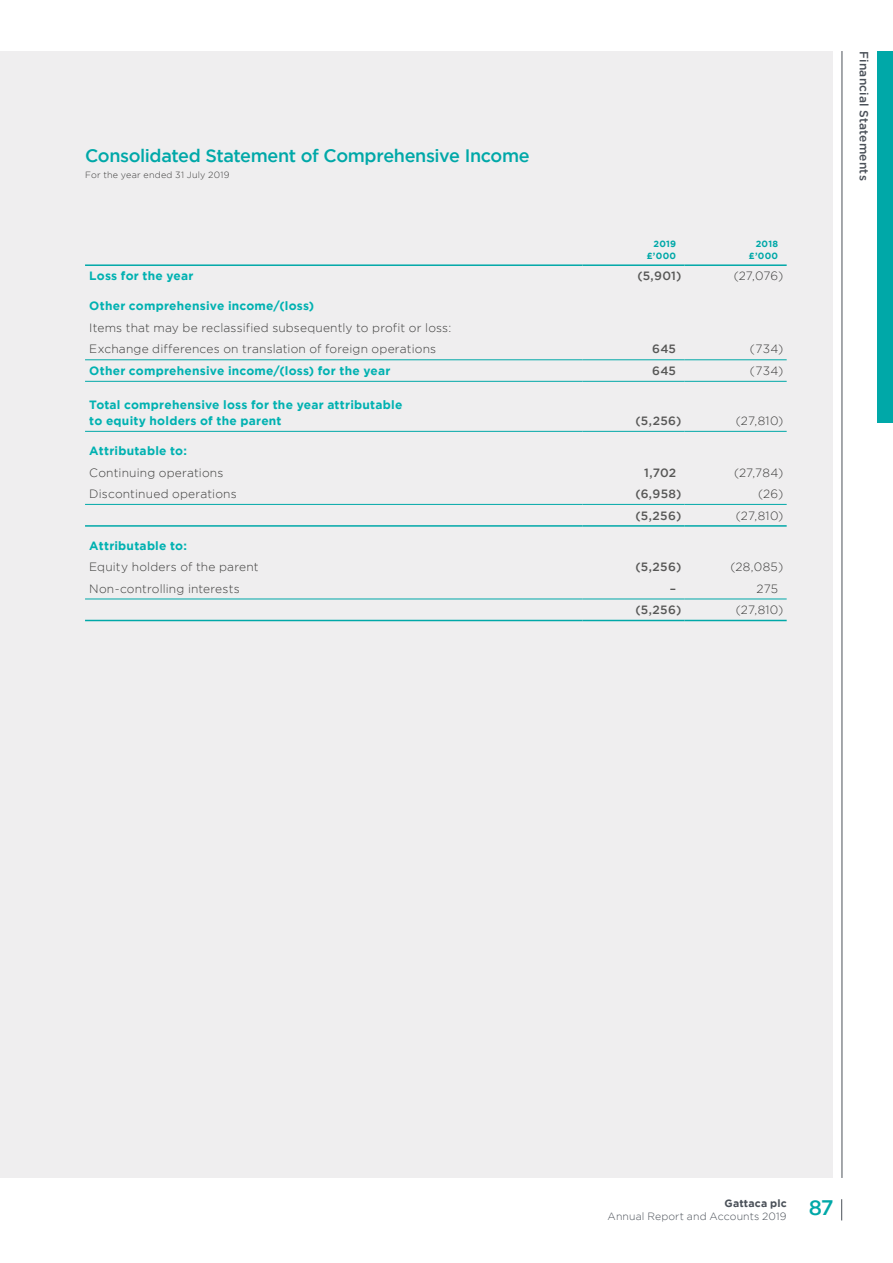
<style>
.page{position:relative;width:893px;height:1263px;background:#fff}
.page>*{position:absolute;margin:0;border:0;box-sizing:border-box;transform-origin:0 0}
.t1{font:500 21px "Gotham";color:#00a8a8}
.t2{font:500 18px "Gotham";letter-spacing:-.02em;color:#00a8a8}
.t3{font:300 12px/21.5px "Gotham";letter-spacing:.015em;color:#3c3c3b}
.t4{font:700 12px/15.8px "Gotham";letter-spacing:.02em;color:#00b1b1}
.t5{font:500 12px "Gotham";letter-spacing:.025em;color:#575756}
.t6{font:500 12px "Gotham";letter-spacing:.02em;color:#4b5159}
.t7{font:300 10.5px "Gotham";letter-spacing:.015em;color:#4b5159}
.t8{font:700 10.5px "Gotham";letter-spacing:.015em;color:#4b5159}
.t9{font:300 9px "Gotham";letter-spacing:.03em;color:#3c3c3b}
.t10{font:700 9px/12px "Gotham";letter-spacing:.035em;color:#00a8a8;text-align:right}
</style>
<div class="page">
<div style="left:0;top:51px;width:833px;height:1127px;background:#efeeef"></div>
<hr style="left:85px;top:264px;width:498px;height:2px;background:#00a8a8">
<hr style="left:583px;top:264px;width:102px;height:2px;background:#00a8a8">
<hr style="left:685px;top:264px;width:102px;height:2px;background:#00a8a8">
<hr style="left:85px;top:359px;width:498px;height:1px;background:#00a8a8">
<hr style="left:583px;top:359px;width:102px;height:1px;background:#00a8a8">
<hr style="left:685px;top:359px;width:102px;height:1px;background:#00a8a8">
<hr style="left:85px;top:381px;width:498px;height:1px;background:#00a8a8">
<hr style="left:583px;top:381px;width:102px;height:1px;background:#00a8a8">
<hr style="left:685px;top:381px;width:102px;height:1px;background:#00a8a8">
<hr style="left:85px;top:599px;width:498px;height:1px;background:#00a8a8">
<hr style="left:583px;top:599px;width:102px;height:1px;background:#00a8a8">
<hr style="left:685px;top:599px;width:102px;height:1px;background:#00a8a8">
<hr style="left:85px;top:620px;width:498px;height:1px;background:#00a8a8">
<hr style="left:583px;top:620px;width:102px;height:1px;background:#00a8a8">
<hr style="left:685px;top:620px;width:102px;height:1px;background:#00a8a8">
<hr style="left:85px;top:431px;width:498px;height:1px;background:#00a8a8">
<hr style="left:583px;top:431px;width:102px;height:1px;background:#00a8a8">
<hr style="left:685px;top:431px;width:102px;height:1px;background:#00a8a8">
<hr style="left:85px;top:504px;width:498px;height:1px;background:#00a8a8">
<hr style="left:583px;top:504px;width:102px;height:1px;background:#00a8a8">
<hr style="left:685px;top:504px;width:102px;height:1px;background:#00a8a8">
<hr style="left:85px;top:525px;width:498px;height:2px;background:#00a8a8">
<hr style="left:583px;top:525px;width:102px;height:2px;background:#00a8a8">
<hr style="left:685px;top:525px;width:102px;height:2px;background:#00a8a8">
<div style="left:877px;top:51px;width:16px;height:371px;background:#00a8a8"></div>
<svg style="left:841px;top:1199px;width:1px;height:21px"></svg>
<hr style="left:842px;top:51px;width:1px;height:1127px;background:#4b5159">
<h2 class="t2" style="left:85px;top:145px;width:446px">Consolidated Statement of Comprehensive Income</h2>
<p class="t9" style="left:85px;top:170px;width:146px">For the year ended 31 July 2019</p>
<p class="t10" style="left:647px;top:237px;width:31px">2019 £’000</p>
<p class="t10" style="left:749px;top:237px;width:31px">2018 £’000</p>
<p class="t4" style="left:89px;top:268px;width:106px">Loss for the year</p>
<p class="t5" style="left:637px;top:269px;width:45px">(5,901)</p>
<p class="t3" style="left:734px;top:265px;width:51px">(27,076)</p>
<p class="t4" style="left:89px;top:298px;width:226px">Other comprehensive income/(loss)</p>
<p class="t3" style="left:89px;top:317px;width:363px">Items that may be reclassified subsequently to profit or loss:<br>Exchange differences on translation of foreign operations</p>
<p class="t5" style="left:652px;top:342px;width:26px">645</p>
<p class="t3" style="left:750px;top:338px;width:35px">(734)</p>
<p class="t4" style="left:89px;top:362px;width:303px">Other comprehensive income/(loss) for the year</p>
<p class="t5" style="left:652px;top:364px;width:26px">645</p>
<p class="t3" style="left:750px;top:360px;width:35px">(734)</p>
<p class="t4" style="left:89px;top:397px;width:315px">Total comprehensive loss for the year attributable to equity holders of the parent</p>
<p class="t5" style="left:636px;top:414px;width:47px">(5,256)</p>
<p class="t3" style="left:736px;top:410px;width:49px">(27,810)</p>
<p class="t4" style="left:89px;top:443px;width:99px">Attributable to:</p>
<p class="t3" style="left:89px;top:461px;width:136px">Continuing operations</p>
<p class="t5" style="left:644px;top:465px;width:33px">1,702</p>
<p class="t3" style="left:734px;top:461px;width:51px">(27,784)</p>
<p class="t3" style="left:89px;top:483px;width:149px">Discontinued operations</p>
<p class="t5" style="left:635px;top:487px;width:47px">(6,958)</p>
<p class="t3" style="left:758px;top:483px;width:27px">(26)</p>
<p class="t5" style="left:636px;top:508px;width:47px">(5,256)</p>
<p class="t3" style="left:736px;top:504px;width:49px">(27,810)</p>
<p class="t4" style="left:89px;top:537px;width:99px">Attributable to:</p>
<p class="t3" style="left:89px;top:556px;width:171px">Equity holders of the parent</p>
<p class="t5" style="left:636px;top:560px;width:47px">(5,256)</p>
<p class="t3" style="left:730px;top:556px;width:54px">(28,085)</p>
<p class="t3" style="left:89px;top:577px;width:152px">Non-controlling interests</p>
<p class="t5" style="left:670px;top:581px;width:8px">–</p>
<p class="t3" style="left:757px;top:577px;width:23px">275</p>
<p class="t5" style="left:636px;top:603px;width:47px">(5,256)</p>
<p class="t3" style="left:736px;top:599px;width:49px">(27,810)</p>
<p class="t6" style="left:871px;top:51px;width:131px;rotate:90deg">Financial Statements</p>
<p class="t8" style="left:725px;top:1197px;width:64px">Gattaca plc</p>
<p class="t7" style="left:608px;top:1210px;width:181px">Annual Report and Accounts 2019</p>
<h1 class="t1" style="left:809px;top:1195px;width:26px">87</h1>
</div>
